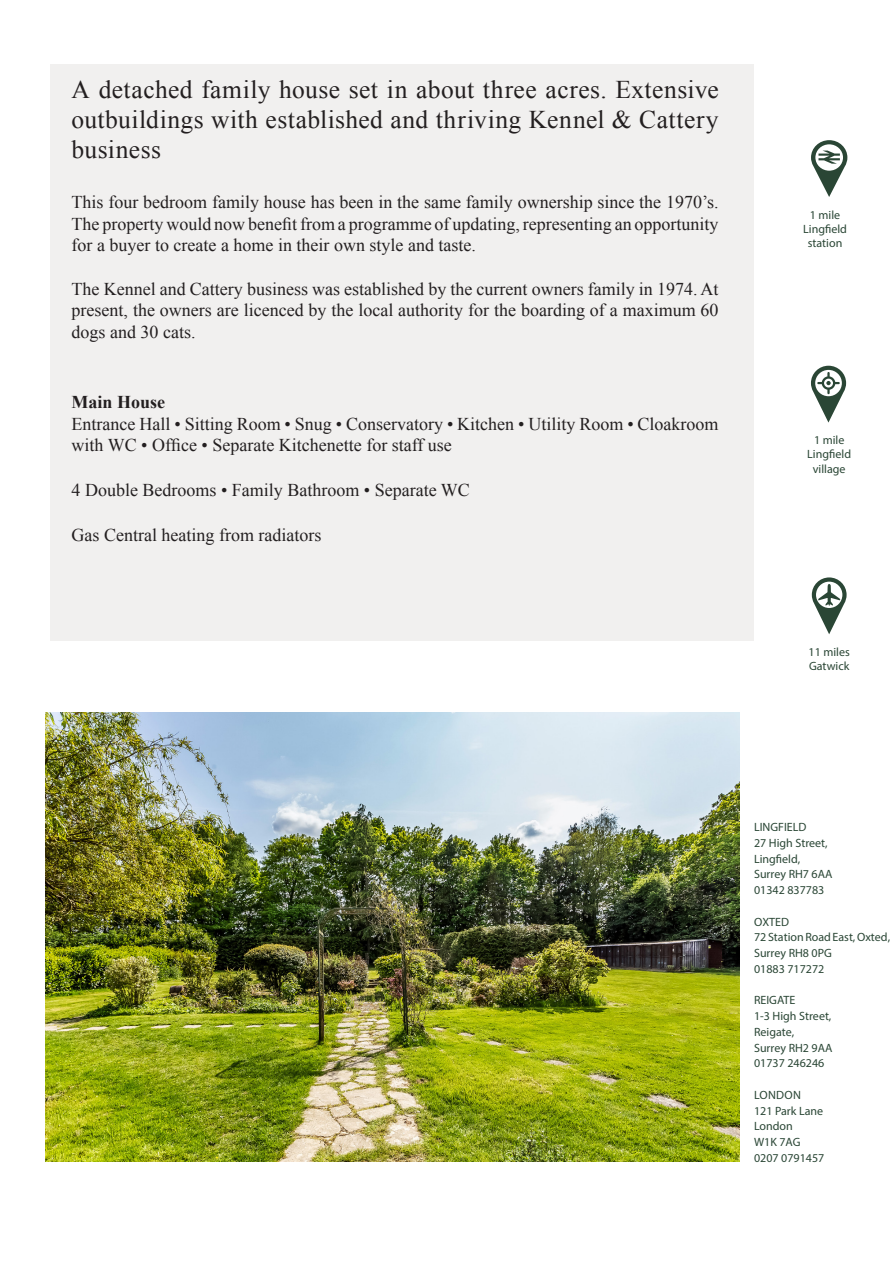
<style>
.page{position:relative;width:893px;height:1263px;background:#fff}
.page>*{position:absolute;margin:0;border:0;box-sizing:border-box;transform-origin:0 0}
.t1{font:25.5px/30px "Times New Roman";letter-spacing:.02em;color:#231f20;text-align:justify}
.t2{font:18px/21.6px "Times New Roman";color:#231f20;text-align:justify}
.t3{font:700 18px "Times New Roman";color:#231f20}
.t4{font:12px/14.4px "Myriad Pro";color:#2a4635;text-align:center}
</style>
<div class="page">
<div style="left:50px;top:64px;width:704px;height:576px;background:#f1f0ef"></div>
<svg style="left:811px;top:366px;width:35px;height:57px"></svg>
<svg style="left:811px;top:140px;width:36px;height:57px"></svg>
<svg style="left:812px;top:577px;width:35px;height:57px"></svg>
<img style="left:45px;top:712px;width:695px;height:450px">
<p class="t1" style="left:72px;top:75px;width:649px">A detached family house set in about three acres. Extensive outbuildings with established and thriving Kennel &amp; Cattery business</p>
<p class="t2" style="left:72px;top:191px;width:648px">This four bedroom family house has been in the same family ownership since the 1970’s.<br>The property would now benefit from a programme of updating, representing an opportunity for a buyer to create a home in their own style and taste.</p>
<p class="t2" style="left:72px;top:277px;width:648px">The Kennel and Cattery business was established by the current owners family in 1974. At present, the owners are licenced by the local authority for the boarding of a maximum 60 dogs and 30 cats.</p>
<p class="t3" style="left:72px;top:389px;width:95px">Main House</p>
<p class="t2" style="left:72px;top:412px;width:648px">Entrance Hall • Sitting Room • Snug • Conservatory • Kitchen • Utility Room • Cloakroom with WC • Office • Separate Kitchenette for staff use</p>
<p class="t2" style="left:72px;top:479px;width:400px">4 Double Bedrooms • Family Bathroom • Separate WC</p>
<p class="t2" style="left:72px;top:524px;width:251px">Gas Central heating from radiators</p>
<p class="t4" style="left:810px;top:207px;width:32px">1 mile</p>
<p class="t4" style="left:803px;top:221px;width:45px">Lingfield</p>
<p class="t4" style="left:808px;top:236px;width:36px">station</p>
<p class="t4" style="left:807px;top:433px;width:45px">1 mile<br>Lingfield village</p>
<p class="t4" style="left:809px;top:644px;width:43px">11 miles</p>
<p class="t4" style="left:809px;top:659px;width:42px">Gatwick</p>
<p class="t4" style="left:754px;top:820px;width:54px">LINGFIELD</p>
<p class="t4" style="left:754px;top:835px;width:75px">27 High Street,</p>
<p class="t4" style="left:754px;top:851px;width:48px">Lingfield,</p>
<p class="t4" style="left:754px;top:867px;width:80px">Surrey RH7 6AA</p>
<p class="t4" style="left:754px;top:883px;width:72px">01342 837783</p>
<p class="t4" style="left:754px;top:914px;width:37px">OXTED</p>
<p class="t4" style="left:754px;top:930px;width:138px">72 Station Road East, Oxted,</p>
<p class="t4" style="left:754px;top:946px;width:79px">Surrey RH8 0PG</p>
<p class="t4" style="left:754px;top:961px;width:72px">01883 717272</p>
<p class="t4" style="left:754px;top:993px;width:43px">REIGATE</p>
<p class="t4" style="left:754px;top:1009px;width:79px">1-3 High Street,</p>
<p class="t4" style="left:754px;top:1024px;width:42px">Reigate,</p>
<p class="t4" style="left:754px;top:1040px;width:80px">Surrey RH2 9AA</p>
<p class="t4" style="left:754px;top:1056px;width:72px">01737 246246</p>
<p class="t4" style="left:754px;top:1087px;width:48px">LONDON</p>
<p class="t4" style="left:754px;top:1103px;width:71px">121 Park Lane</p>
<p class="t4" style="left:754px;top:1119px;width:40px">London</p>
<p class="t4" style="left:754px;top:1135px;width:48px">W1K 7AG</p>
<p class="t4" style="left:754px;top:1150px;width:72px">0207 0791457</p>
</div>
